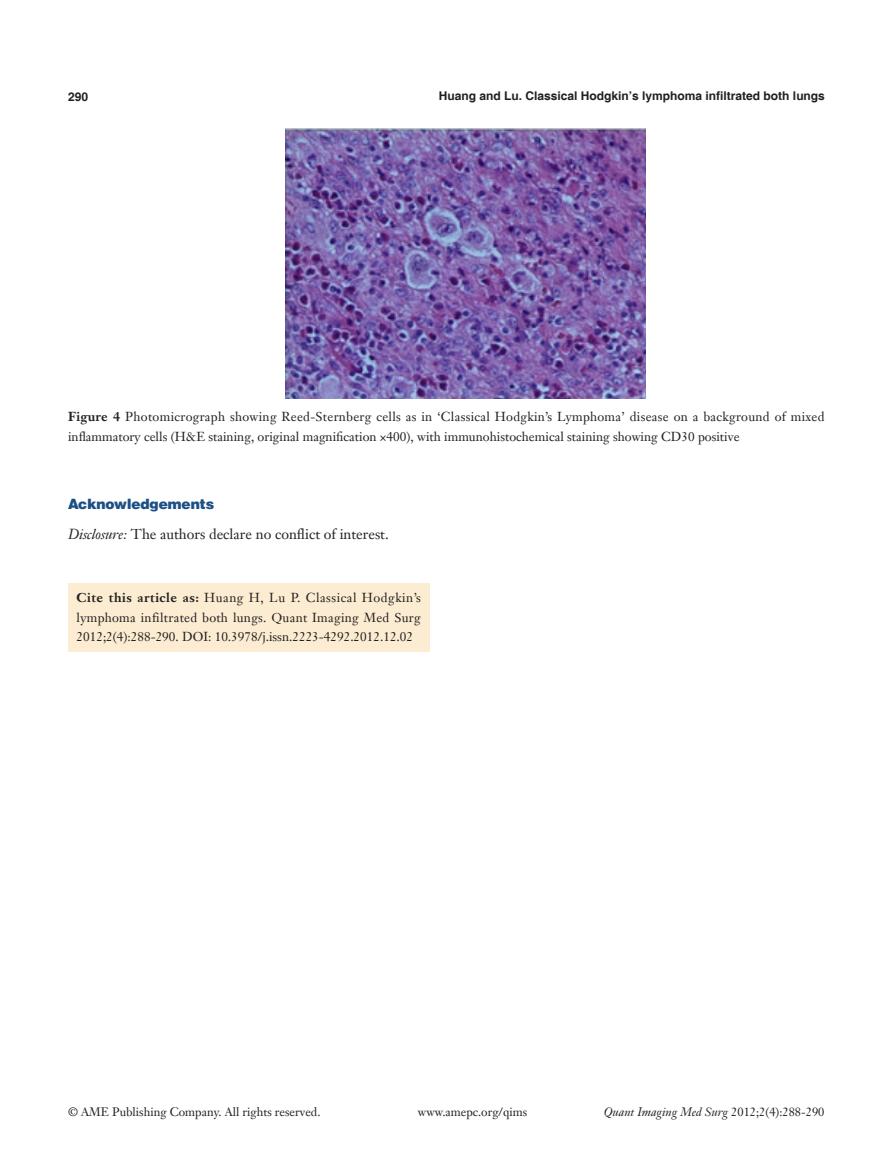
<style>
.page{position:relative;width:893px;height:1170px;background:#fff}
.page>*{position:absolute;margin:0;border:0;box-sizing:border-box;transform-origin:0 0}
.t1{font:14.25px "Janson Text LT";color:#231f20}
.t2{font:900 14.25px "Helvetica";color:#1c5085}
.t3{font:12.75px/19.5px "Janson Text LT";color:#231f20}
.t4{font:700 12px "Helvetica";color:#231f20}
.t5{font:12px "Janson Text LT";color:#231f20}
.t6{font:italic 12px "Janson Text LT";color:#231f20}
.s1{font-weight:700}
.s2{font-style:italic}
.s3{font-style:normal}
</style>
<div class="page">
<img style="left:286px;top:128px;width:359px;height:270px">
<div style="left:68px;top:583px;width:361px;height:68px;background:#fcedd2"></div>
<p class="t4" style="left:68px;top:89px;width:22px">290</p>
<p class="t4" style="left:439px;top:88px;width:388px">Huang and Lu. Classical Hodgkin’s lymphoma infiltrated both lungs</p>
<p class="t3" style="left:68px;top:407px;width:758px"><span class="s1">Figure 4</span> Photomicrograph showing Reed-Sternberg cells as in ‘Classical Hodgkin’s Lymphoma’ disease on a background of mixed inflammatory cells (H&amp;E staining, original magnification ×400), with immunohistochemical staining showing CD30 positive</p>
<p class="t2" style="left:68px;top:495px;width:148px">Acknowledgements</p>
<p class="t1" style="left:68px;top:524px;width:322px"><span class="s2">Disclosure:</span> The authors declare no conflict of interest.</p>
<p class="t3" style="left:77px;top:588px;width:346px;text-align:justify"><span class="s1">Cite this article as:</span> Huang H, Lu P. Classical Hodgkin’s lymphoma infiltrated both lungs. Quant Imaging Med Surg 2012;2(4):288-290. DOI: 10.3978/j.issn.2223-4292.2012.12.02</p>
<p class="t5" style="left:68px;top:1104px;width:254px">© AME Publishing Company. All rights reserved.</p>
<p class="t5" style="left:418px;top:1104px;width:111px">www.amepc.org/qims</p>
<p class="t6" style="left:604px;top:1104px;width:222px">Quant Imaging Med Surg <span class="s3">2012;2(4):288-290</span></p>
</div>
